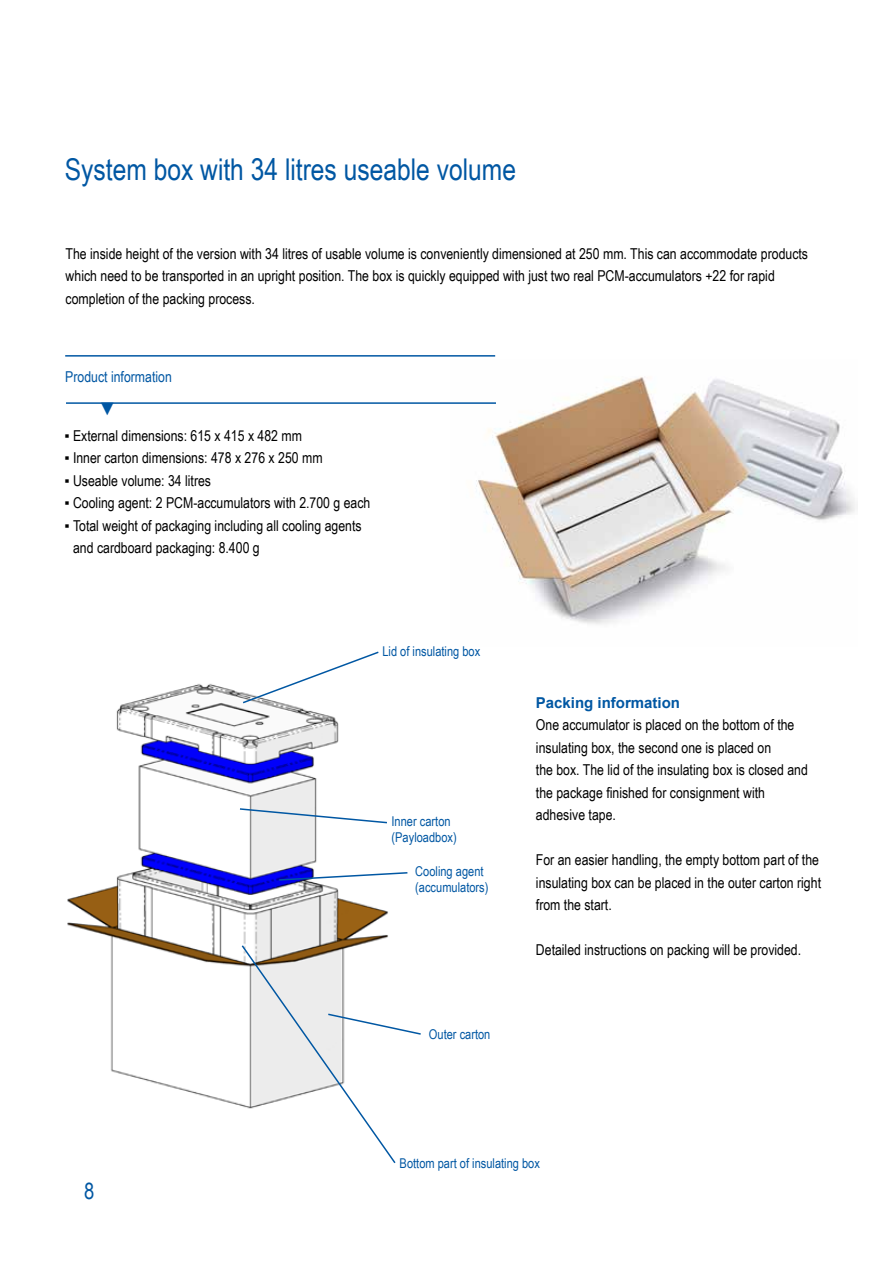
<style>
.page{position:relative;width:893px;height:1263px;background:#fff}
.page>*{position:absolute;margin:0;border:0;box-sizing:border-box;transform-origin:0 0}
.t1{font:30px "Arial Narrow";color:#0057a3}
.t2{font:22.5px "Arial Narrow";color:#0057a3}
.t3{font:18px "Times New Roman";color:#0057a3}
.t4{font:15px/22.5px "Arial Narrow";color:#000}
.t5{font:15px "Arial Narrow";color:#0057a3}
.t6{font:700 15px "Arial";color:#0057a3}
.t7{font:13.5px/16.2px "Arial Narrow";color:#0057a3}
</style>
<div class="page">
<img style="left:67px;top:684px;width:321px;height:422px">
<img style="left:476px;top:377px;width:379px;height:247px">
<hr style="left:65px;top:355px;width:430px;height:2px;background:#0057a3">
<hr style="left:66px;top:402px;width:430px;height:2px;background:#0057a3">
<svg style="left:241px;top:651px;width:139px;height:53px"></svg>
<svg style="left:238px;top:807px;width:150px;height:17px"></svg>
<svg style="left:278px;top:871px;width:130px;height:10px"></svg>
<svg style="left:240px;top:944px;width:181px;height:220px"></svg>
<h1 class="t1" style="left:65px;top:147px;width:453px">System box with 34 litres useable volume</h1>
<p class="t4" style="left:66px;top:242px;width:744px">The inside height of the version with 34 litres of usable volume is conveniently dimensioned at 250 mm. This can accommodate products which need to be transported in an upright position. The box is quickly equipped with just two real PCM-accumulators +22 for rapid completion of the packing process.</p>
<p class="t5" style="left:65px;top:365px;width:108px">Product information</p>
<p class="t3" style="left:99px;top:396px;width:19px">▼</p>
<p class="t4" style="left:65px;top:423px;width:239px">▪ External dimensions: 615 x 415 x 482 mm</p>
<p class="t4" style="left:65px;top:446px;width:260px">▪ Inner carton dimensions: 478 x 276 x 250 mm</p>
<p class="t4" style="left:65px;top:468px;width:148px">▪ Useable volume: 34 litres</p>
<p class="t4" style="left:65px;top:491px;width:307px">▪ Cooling agent: 2 PCM-accumulators with 2.700 g each</p>
<p class="t4" style="left:73px;top:513px;width:290px;text-indent:-9px">▪ Total weight of packaging including all cooling agents and cardboard packaging: 8.400 g</p>
<p class="t7" style="left:382px;top:643px;width:99px">Lid of insulating box</p>
<p class="t7" style="left:392px;top:812px;width:67px">Inner carton (Payloadbox)</p>
<p class="t7" style="left:415px;top:863px;width:75px">Cooling agent (accumulators)</p>
<p class="t7" style="left:429px;top:1026px;width:63px">Outer carton</p>
<p class="t6" style="left:536px;top:692px;width:146px">Packing information</p>
<p class="t4" style="left:536px;top:713px;width:273px">One accumulator is placed on the bottom of the insulating box, the second one is placed on<br>the box. The lid of the insulating box is closed and the package finished for consignment with adhesive tape.</p>
<p class="t4" style="left:536px;top:848px;width:287px">For an easier handling, the empty bottom part of the insulating box can be placed in the outer carton right from the start.</p>
<p class="t4" style="left:536px;top:938px;width:267px">Detailed instructions on packing will be provided.</p>
<h2 class="t2" style="left:84px;top:1174px;width:12px">8</h2>
<p class="t7" style="left:400px;top:1155px;width:142px">Bottom part of insulating box</p>
</div>
